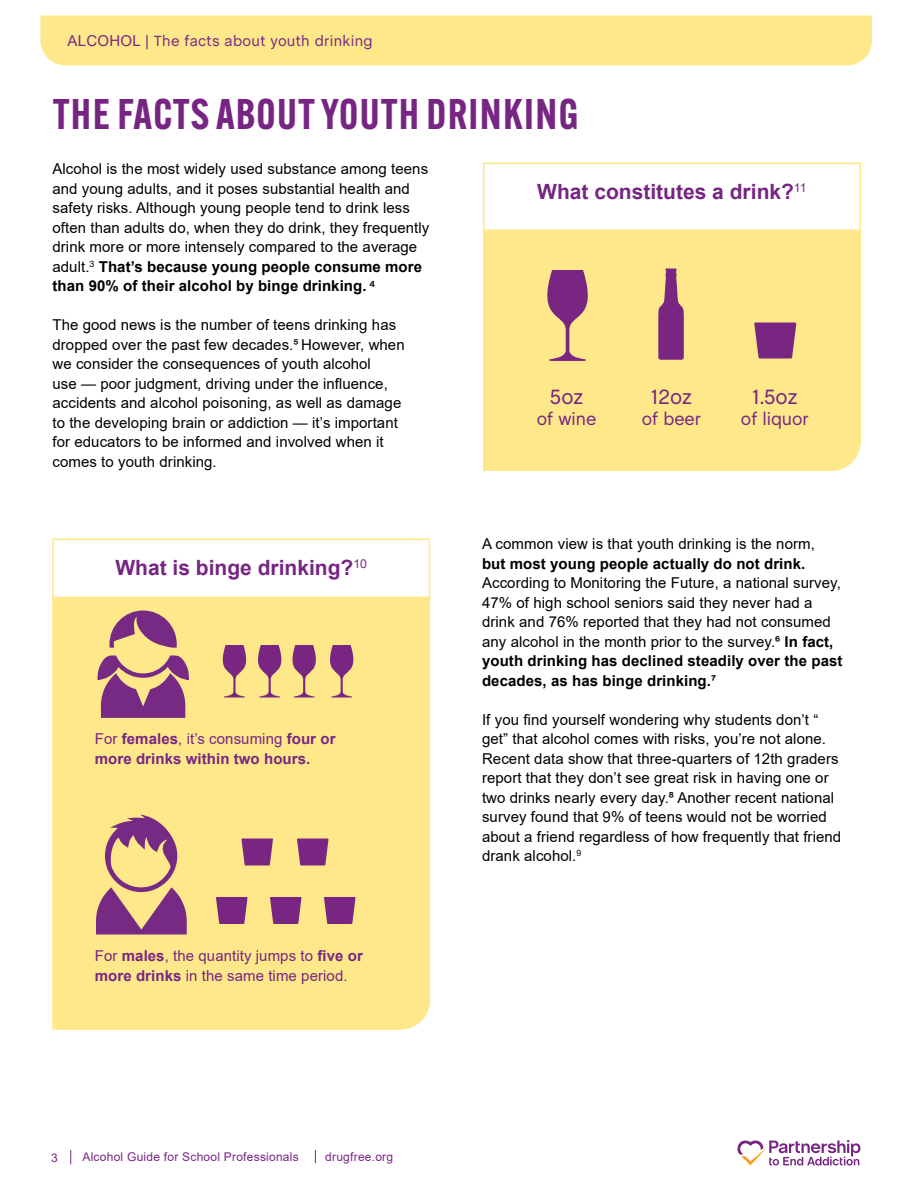
<style>
.page{position:relative;width:918px;height:1188px;background:#fff}
.page>*{position:absolute;margin:0;border:0;box-sizing:border-box;transform-origin:0 0}
.t1{font:600 42px "Alternate Gothic ATF";letter-spacing:.025em;color:#772583}
.t2{font:700 21px "Arial";color:#772583}
.t3{font:21px "Chalet";color:#772583}
.t4{font:18px "Chalet";color:#772583}
.t5{font:15px/19.5px "Arial";letter-spacing:.005em;color:#000}
.t6{font:15px/19.5px "Arial";letter-spacing:.005em;color:#772583}
.t7{font:700 15px/19.5px "Arial";letter-spacing:.005em;color:#772583}
.t8{font:700 15px "Arial";letter-spacing:.005em;color:#000}
.t9{font:15px "Chalet";letter-spacing:.02em;color:#782682}
.t10{font:12px "Arial";letter-spacing:.02em;color:#772583}
.t11{font:12px "Arial";color:#782682}
.s1{font-family:"Arial"}
.s2{font-weight:700}
.s3{font-weight:400}
</style>
<div class="page">
<div style="left:40px;top:16px;width:832px;height:49px;background:#ffe88a"></div>
<svg style="left:70px;top:1150px;width:1px;height:14px"></svg>
<svg style="left:315px;top:1150px;width:1px;height:13px"></svg>
<svg style="left:737px;top:1140px;width:123px;height:26px"></svg>
<div style="left:52px;top:598px;width:378px;height:432px;background:#ffe88a"></div>
<div style="left:483px;top:230px;width:378px;height:241px;background:#ffe88a"></div>
<div style="left:483px;top:163px;width:378px;height:72px;border:2px solid #ffe88a"></div>
<div style="left:52px;top:538px;width:378px;height:60px;border:2px solid #ffe88a"></div>
<svg style="left:536px;top:270px;width:63px;height:91px;background:#cea287"></svg>
<svg style="left:754px;top:322px;width:42px;height:36px;background:#873b82"></svg>
<svg style="left:658px;top:268px;width:26px;height:92px;background:#985483"></svg>
<svg style="left:96px;top:655px;width:95px;height:63px;background:#ab7386"></svg>
<svg style="left:109px;top:610px;width:68px;height:38px;background:#b07a86"></svg>
<svg style="left:216px;top:645px;width:144px;height:53px;background:#cea287"></svg>
<svg style="left:96px;top:815px;width:91px;height:119px;background:#c29487"></svg>
<svg style="left:241px;top:838px;width:32px;height:27px"></svg>
<svg style="left:216px;top:897px;width:32px;height:27px"></svg>
<svg style="left:297px;top:838px;width:32px;height:27px"></svg>
<svg style="left:270px;top:897px;width:32px;height:27px"></svg>
<svg style="left:324px;top:897px;width:32px;height:27px"></svg>
<p class="t9" style="left:67px;top:32px;width:307px"><span class="s1">ALCOHOL |</span> The facts about youth drinking</p>
<h1 class="t1" style="left:53px;top:87px;width:527px">THE FACTS ABOUT YOUTH DRINKING</h1>
<p class="t5" style="left:52px;top:159px;width:378px">Alcohol is the most widely used substance among teens and young adults, and it poses substantial health and safety risks. Although young people tend to drink less often than adults do, when they do drink, they frequently drink more or more intensely compared to the average adult.<sup>3</sup> <span class="s2">That’s because young people consume more than 90% of their alcohol by binge drinking.</span> <sup>4</sup></p>
<p class="t5" style="left:52px;top:315px;width:354px">The good news is the number of teens drinking has dropped over the past few decades.⁵ However, when we consider the consequences of youth alcohol<br>use — poor judgment, driving under the influence, accidents and alcohol poisoning, as well as damage to the developing brain or addiction — it’s important for educators to be informed and involved when it comes to youth drinking.</p>
<h2 class="t2" style="left:115px;top:553px;width:253px">What is binge drinking?<sup>10</sup></h2>
<p class="t7" style="left:95px;top:729px;width:242px"><span class="s3">For</span> females<span class="s3">, it’s consuming</span> four or more drinks within two hours.</p>
<p class="t6" style="left:95px;top:946px;width:269px">For <span class="s2">males</span>, the quantity jumps to <span class="s2">five or more drinks</span> in the same time period.</p>
<h2 class="t2" style="left:537px;top:177px;width:271px">What constitutes a drink?<sup>11</sup></h2>
<h2 class="t3" style="left:550px;top:384px;width:35px">5oz</h2>
<p class="t4" style="left:537px;top:408px;width:61px">of wine</p>
<h2 class="t3" style="left:651px;top:384px;width:42px">12oz</h2>
<p class="t4" style="left:642px;top:408px;width:61px">of beer</p>
<h2 class="t3" style="left:753px;top:384px;width:46px">1.5oz</h2>
<p class="t4" style="left:741px;top:408px;width:70px">of liquor</p>
<p class="t5" style="left:482px;top:534px;width:334px">A common view is that youth drinking is the norm,</p>
<p class="t8" style="left:482px;top:553px;width:325px">but most young people actually do not drink.</p>
<p class="t5" style="left:482px;top:573px;width:362px">According to Monitoring the Future, a national survey, 47% of high school seniors said they never had a drink and 76% reported that they had not consumed any alcohol in the month prior to the survey.⁶ <span class="s2">In fact, youth drinking has declined steadily over the past decades, as has binge drinking.⁷</span></p>
<p class="t5" style="left:482px;top:710px;width:361px">If you find yourself wondering why students don’t “ get” that alcohol comes with risks, you’re not alone.<br>Recent data show that three-quarters of 12th graders report that they don’t see great risk in having one or two drinks nearly every day.⁸ Another recent national survey found that 9% of teens would not be worried about a friend regardless of how frequently that friend drank alcohol.<sup>9</sup></p>
<p class="t11" style="left:51px;top:1149px;width:8px">3</p>
<p class="t10" style="left:82px;top:1149px;width:218px">Alcohol Guide for School Professionals</p>
<p class="t10" style="left:325px;top:1148px;width:70px">drugfree.org</p>
</div>
